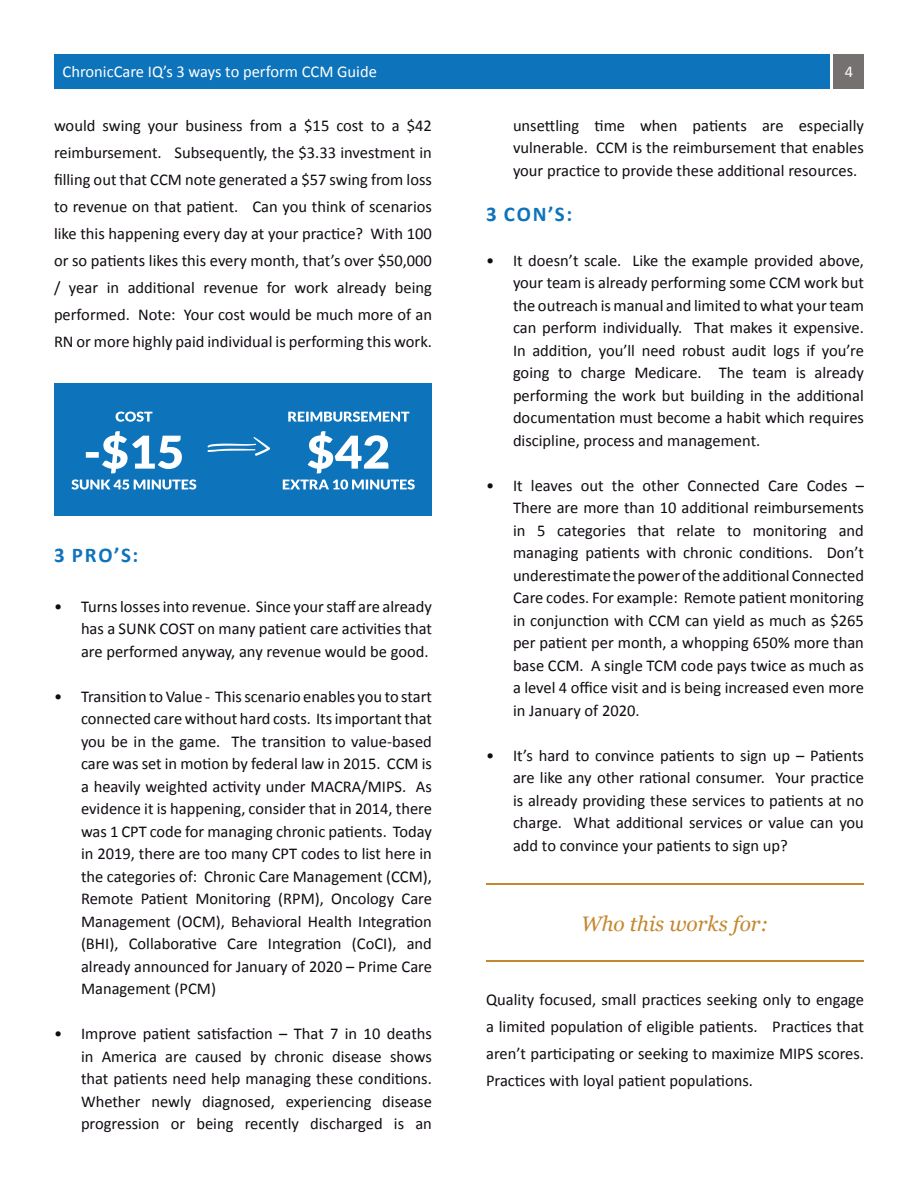
<style>
.page{position:relative;width:918px;height:1188px;background:#fff}
.page>*{position:absolute;margin:0;border:0;box-sizing:border-box;transform-origin:0 0}
.t1{font:italic 21px "Georgia";color:#c4882e}
.t2{font:700 21px "Calibri";letter-spacing:.085em;color:#0d73bb}
.t3{font:16.5px/22.5px "Calibri";color:#110b12;text-align:justify}
.t4{font:16.5px "Calibri";color:#fff}
</style>
<div class="page">
<div style="left:54px;top:54px;width:776px;height:34px;background:#0d73bb"></div>
<div style="left:54px;top:384px;width:378px;height:132px;background:#0d73bb"></div>
<div style="left:834px;top:54px;width:30px;height:34px;background:#747170"></div>
<svg style="left:71px;top:479px;width:125px;height:11px"></svg>
<svg style="left:86px;top:431px;width:96px;height:42px"></svg>
<svg style="left:116px;top:412px;width:36px;height:10px"></svg>
<svg style="left:283px;top:479px;width:132px;height:11px"></svg>
<svg style="left:308px;top:431px;width:80px;height:42px"></svg>
<svg style="left:288px;top:412px;width:121px;height:10px"></svg>
<svg style="left:207px;top:437px;width:63px;height:19px"></svg>
<hr style="left:486px;top:883px;width:378px;height:2px;background:#c4882e">
<hr style="left:486px;top:961px;width:378px;height:1px;background:#c4882e">
<p class="t4" style="left:63px;top:60px;width:316px">ChronicCare IQ’s 3 ways to perform CCM Guide</p>
<p class="t4" style="left:845px;top:60px;width:10px">4</p>
<p class="t3" style="left:54px;top:111px;width:380px;line-height:27px">would swing your business from a $15 cost to a $42 reimbursement. Subsequently, the $3.33 investment in filling out that CCM note generated a $57 swing from loss to revenue on that patient. Can you think of scenarios like this happening every day at your practice? With 100 or so patients likes this every month, that’s over $50,000 / year in additional revenue for work already being performed. Note: Your cost would be much more of an RN or more highly paid individual is performing this work.</p>
<p class="t2" style="left:54px;top:540px;width:86px">3 PRO’S:</p>
<p class="t3" style="left:81px;top:595px;width:353px;text-indent:-27px">• Turns losses into revenue. Since your staff are already has a SUNK COST on many patient care activities that are performed anyway, any revenue would be good.</p>
<p class="t3" style="left:81px;top:685px;width:353px;text-indent:-27px">• Transition to Value - This scenario enables you to start connected care without hard costs. Its important that you be in the game. The transition to value-based care was set in motion by federal law in 2015. CCM is a heavily weighted activity under MACRA/MIPS. As evidence it is happening, consider that in 2014, there was 1 CPT code for managing chronic patients. Today in 2019, there are too many CPT codes to list here in the categories of: Chronic Care Management (CCM), Remote Patient Monitoring (RPM), Oncology Care Management (OCM), Behavioral Health Integration (BHI), Collaborative Care Integration (CoCI), and already announced for January of 2020 – Prime Care Management (PCM)</p>
<p class="t3" style="left:81px;top:1022px;width:353px;text-indent:-27px">• Improve patient satisfaction – That 7 in 10 deaths in America are caused by chronic disease shows that patients need help managing these conditions.<br>Whether newly diagnosed, experiencing disease progression or being recently discharged is an</p>
<p class="t3" style="left:513px;top:113px;width:352px">unsettling time when patients are especially vulnerable. CCM is the reimbursement that enables your practice to provide these additional resources.</p>
<p class="t2" style="left:486px;top:199px;width:88px">3 CON’S:</p>
<p class="t3" style="left:513px;top:248px;width:353px;text-indent:-27px">• It doesn’t scale. Like the example provided above, your team is already performing some CCM work but the outreach is manual and limited to what your team can perform individually. That makes it expensive.<br>In addition, you’ll need robust audit logs if you’re going to charge Medicare. The team is already performing the work but building in the additional documentation must become a habit which requires discipline, process and management.</p>
<p class="t3" style="left:513px;top:473px;width:353px;text-indent:-27px">• It leaves out the other Connected Care Codes – There are more than 10 additional reimbursements in 5 categories that relate to monitoring and managing patients with chronic conditions. Don’t underestimate the power of the additional Connected Care codes. For example: Remote patient monitoring in conjunction with CCM can yield as much as $265 per patient per month, a whopping 650% more than base CCM. A single TCM code pays twice as much as a level 4 office visit and is being increased even more in January of 2020.</p>
<p class="t3" style="left:513px;top:743px;width:353px;text-indent:-27px">• It’s hard to convince patients to sign up – Patients are like any other rational consumer. Your practice is already providing these services to patients at no charge. What additional services or value can you add to convince your patients to sign up?</p>
<p class="t1" style="left:581px;top:908px;width:189px">Who this works for:</p>
<p class="t3" style="left:486px;top:985px;width:380px;line-height:27px">Quality focused, small practices seeking only to engage a limited population of eligible patients. Practices that aren’t participating or seeking to maximize MIPS scores.<br>Practices with loyal patient populations.</p>
</div>
